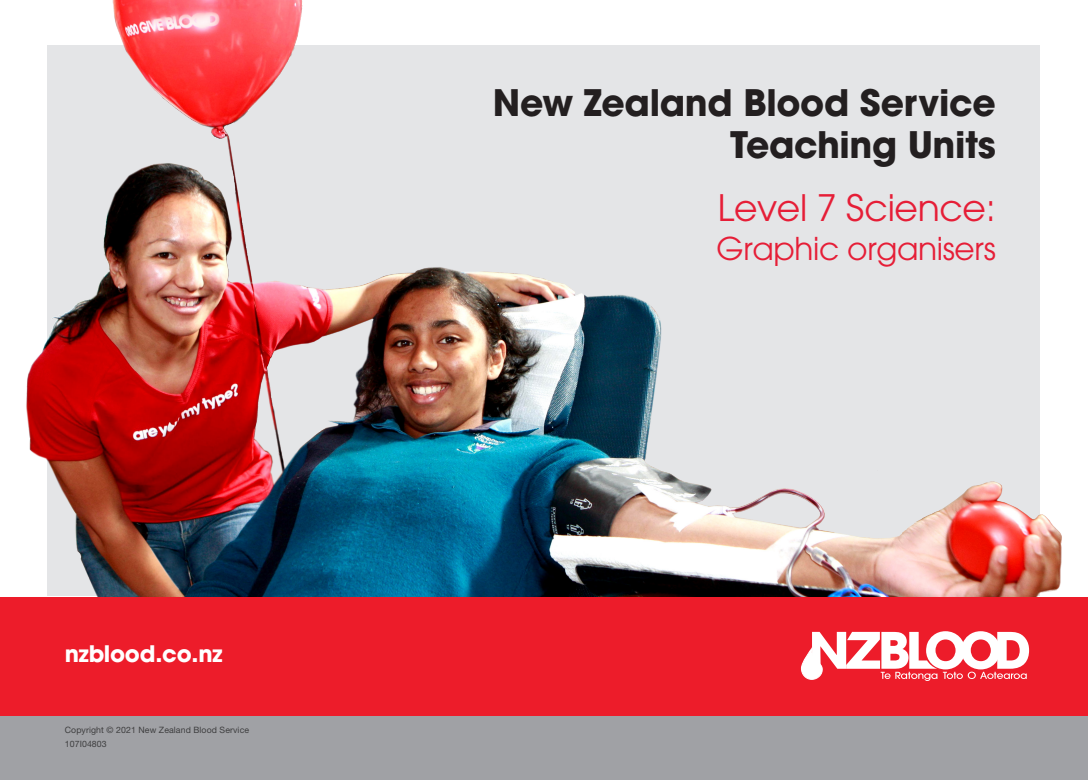
<style>
.page{position:relative;width:1088px;height:780px;background:#fff}
.page>*{position:absolute;margin:0;border:0;box-sizing:border-box;transform-origin:0 0}
.head1{font:700 36.25px/42.5px "ITC Avant Garde Pro";letter-spacing:-.01em;color:#231f20;text-align:right}
.head2{font:36.25px "ITC Avant Garde Pro";letter-spacing:-.01em;color:#e61e37}
.head2-2{font:31.25px "ITC Avant Garde Pro";letter-spacing:-.01em;color:#e61e37}
.www{font:700 22.62px "ITC Avant Garde Pro";letter-spacing:-.01em;color:#fff}
.sm{font:8.75px "Helvetica Neue LT Std";letter-spacing:.01em;color:#3e3e3f}
</style>
<div class="page">
<img style="left:0;top:0;width:1062px;height:612px">
<div style="left:0;top:612px;width:1088px;height:168px;background:#a0a1a5"></div>
<div style="left:1px;top:597px;width:1087px;height:118px;background:#ed1c2a"></div>
<svg style="left:801px;top:631px;width:228px;height:50px"></svg>
<p class="www" style="left:65px;top:638px;width:159px">nzblood.co.nz</p>
<p class="sm" style="left:65px;top:724px;width:186px">Copyright © 2021 New Zealand Blood Service</p>
<p class="sm" style="left:65px;top:738px;width:43px">107I04803</p>
<p class="head1" style="left:493px;top:81px;width:504px">New Zealand Blood Service<br>Teaching Units</p>
<p class="head2" style="left:718px;top:185px;width:280px">Level 7 Science:</p>
<p class="head2-2" style="left:716px;top:229px;width:281px">Graphic organisers</p>
</div>
